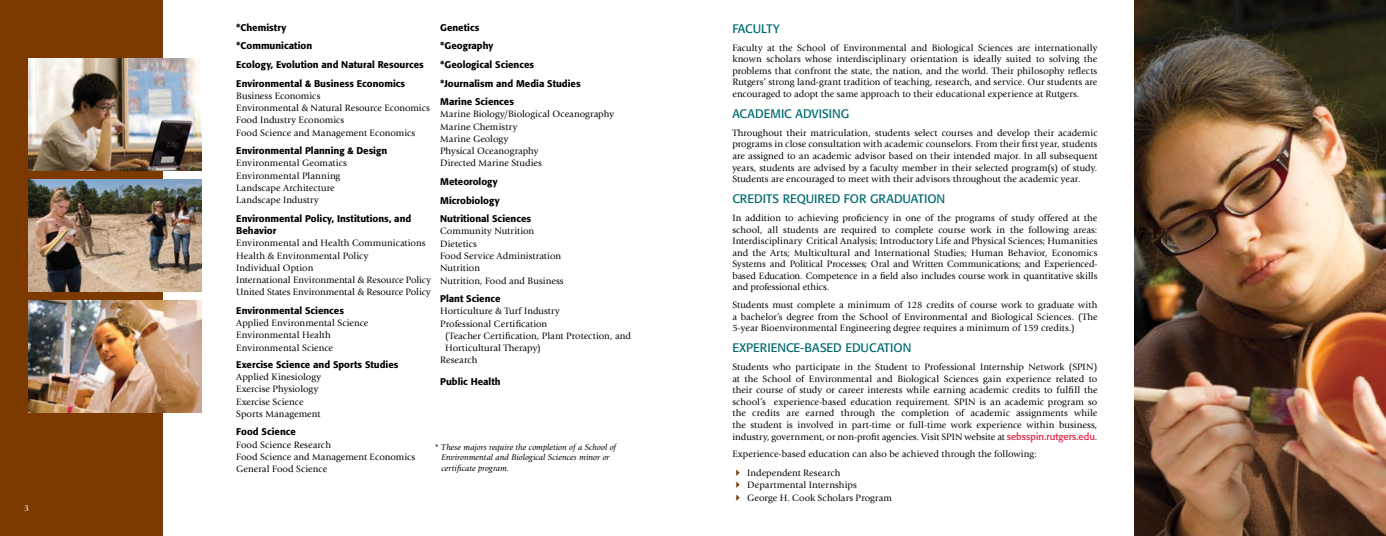
<style>
.page{position:relative;width:1386px;height:536px;background:#fff}
.page>*{position:absolute;margin:0;border:0;box-sizing:border-box;transform-origin:0 0}
.t1{font:12.25px "Formata BQ";color:#006a71}
.t2{font:9.62px/12.2px "Giovanni Std";letter-spacing:.005em;color:#000}
.t3{font:500 9.62px/18.6px "Formata BQ";color:#000}
.t4{font:italic 8.75px/10.5px "Giovanni Std";letter-spacing:.005em;color:#000}
.t5{font:8.75px "Giovanni Std";color:#fff}
.s1{font-family:"Formata BQ";color:#e31837}
.s2{color:#7c3a00}
</style>
<div class="page">
<div style="left:0;top:0;width:163px;height:536px;background:#7c3a00"></div>
<img style="left:29px;top:59px;width:173px;height:111px">
<img style="left:29px;top:180px;width:173px;height:111px">
<img style="left:29px;top:301px;width:173px;height:111px">
<img style="left:1134px;top:0;width:252px;height:536px">
<p class="t5" style="left:24px;top:503px;width:6px">3</p>
<p class="t3" style="left:236px;top:18px;width:189px">*Chemistry<br>*Communication<br>Ecology, Evolution and Natural Resources<br>Environmental &amp; Business Economics</p>
<p class="t2" style="left:236px;top:90px;width:195px">Business Economics<br>Environmental &amp; Natural Resource Economics<br>Food Industry Economics<br>Food Science and Management Economics</p>
<p class="t3" style="left:236px;top:141px;width:153px">Environmental Planning &amp; Design</p>
<p class="t2" style="left:236px;top:157px;width:112px">Environmental Geomatics<br>Environmental Planning<br>Landscape Architecture<br>Landscape Industry</p>
<p class="t3" style="left:236px;top:212px;width:177px;line-height:12.2px">Environmental Policy, Institutions, and<br>Behavior</p>
<p class="t2" style="left:236px;top:237px;width:196px">Environmental and Health Communications Health &amp; Environmental Policy<br>Individual Option<br>International Environmental &amp; Resource Policy United States Environmental &amp; Resource Policy</p>
<p class="t3" style="left:236px;top:301px;width:109px">Environmental Sciences</p>
<p class="t2" style="left:236px;top:317px;width:134px">Applied Environmental Science<br>Environmental Health<br>Environmental Science</p>
<p class="t3" style="left:236px;top:355px;width:164px">Exercise Science and Sports Studies</p>
<p class="t2" style="left:236px;top:370px;width:86px">Applied Kinesiology<br>Exercise Physiology<br>Exercise Science<br>Sports Management</p>
<p class="t3" style="left:236px;top:422px;width:61px">Food Science</p>
<p class="t2" style="left:236px;top:438px;width:181px">Food Science Research<br>Food Science and Management Economics<br>General Food Science</p>
<p class="t3" style="left:440px;top:18px;width:142px">Genetics<br>*Geography<br>*Geological Sciences *Journalism and Media Studies<br>Marine Sciences</p>
<p class="t2" style="left:440px;top:108px;width:175px">Marine Biology/Biological Oceanography<br>Marine Chemistry<br>Marine Geology<br>Physical Oceanography<br>Directed Marine Studies</p>
<p class="t3" style="left:440px;top:172px;width:92px">Meteorology<br>Microbiology<br>Nutritional Sciences</p>
<p class="t2" style="left:440px;top:225px;width:125px">Community Nutrition<br>Dietetics<br>Food Service Administration<br>Nutrition<br>Nutrition, Food and Business</p>
<p class="t3" style="left:440px;top:289px;width:62px">Plant Science</p>
<p class="t2" style="left:440px;top:305px;width:121px">Horticulture &amp; Turf Industry</p>
<p class="t2" style="left:440px;top:317px;width:109px">Professional Certification</p>
<p class="t2" style="left:445px;top:329px;width:187px">(Teacher Certification, Plant Protection, and</p>
<p class="t2" style="left:445px;top:342px;width:97px">Horticultural Therapy)</p>
<p class="t2" style="left:440px;top:354px;width:39px">Research</p>
<p class="t3" style="left:440px;top:372px;width:62px">Public Health</p>
<p class="t4" style="left:441px;top:442px;width:176px;text-indent:-7px">* These majors require the completion of a School of<br>Environmental and Biological Sciences minor or certificate program.</p>
<p class="t1" style="left:732px;top:21px;width:49px">FACULTY</p>
<p class="t2" style="left:732px;top:42px;width:367px;line-height:11.5px;text-align:justify">Faculty at the School of Environmental and Biological Sciences are internationally known scholars whose interdisciplinary orientation is ideally suited to solving the problems that confront the state, the nation, and the world. Their philosophy reflects Rutgers’ strong land-grant tradition of teaching, research, and service. Our students are encouraged to adopt the same approach to their educational experience at Rutgers.</p>
<p class="t1" style="left:732px;top:106px;width:118px">ACADEMIC ADVISING</p>
<p class="t2" style="left:732px;top:127px;width:367px;line-height:11.5px;text-align:justify">Throughout their matriculation, students select courses and develop their academic programs in close consultation with academic counselors. From their first year, students are assigned to an academic advisor based on their intended major. In all subsequent years, students are advised by a faculty member in their selected program(s) of study.<br>Students are encouraged to meet with their advisors throughout the academic year.</p>
<p class="t1" style="left:732px;top:191px;width:214px">CREDITS REQUIRED FOR GRADUATION</p>
<p class="t2" style="left:732px;top:212px;width:367px;line-height:11.5px;text-align:justify">In addition to achieving proficiency in one of the programs of study offered at the school, all students are required to complete course work in the following areas:<br>Interdisciplinary Critical Analysis; Introductory Life and Physical Sciences; Humanities and the Arts; Multicultural and International Studies; Human Behavior, Economics Systems and Political Processes; Oral and Written Communications; and Experienced&shy;based Education. Competence in a field also includes course work in quantitative skills and professional ethics.</p>
<p class="t2" style="left:732px;top:299px;width:367px;line-height:11.5px;text-align:justify">Students must complete a minimum of 128 credits of course work to graduate with a bachelor’s degree from the School of Environmental and Biological Sciences. (The 5-year Bioenvironmental Engineering degree requires a minimum of 159 credits.)</p>
<p class="t1" style="left:732px;top:340px;width:180px">EXPERIENCE-BASED EDUCATION</p>
<p class="t2" style="left:732px;top:361px;width:367px;line-height:11.5px;text-align:justify">Students who participate in the Student to Professional Internship Network (SPIN) at the School of Environmental and Biological Sciences gain experience related to their course of study or career interests while earning academic credits to fulfill the school’s experience-based education requirement. SPIN is an academic program so the credits are earned through the completion of academic assignments while the student is involved in part-time or full-time work experience within business, industry, government, or non-profit agencies. Visit SPIN website at <span class="s1">SEBSSPIN.RUTGERS.EDU</span>.</p>
<p class="t2" style="left:732px;top:448px;width:306px">Experience-based education can also be achieved through the following:</p>
<p class="t2" style="left:732px;top:466px;width:110px"><span class="s2">✔</span> Independent Research</p>
<p class="t2" style="left:732px;top:479px;width:126px"><span class="s2">✔</span> Departmental Internships</p>
<p class="t2" style="left:732px;top:491px;width:161px"><span class="s2">✔</span> George H. Cook Scholars Program</p>
</div>
